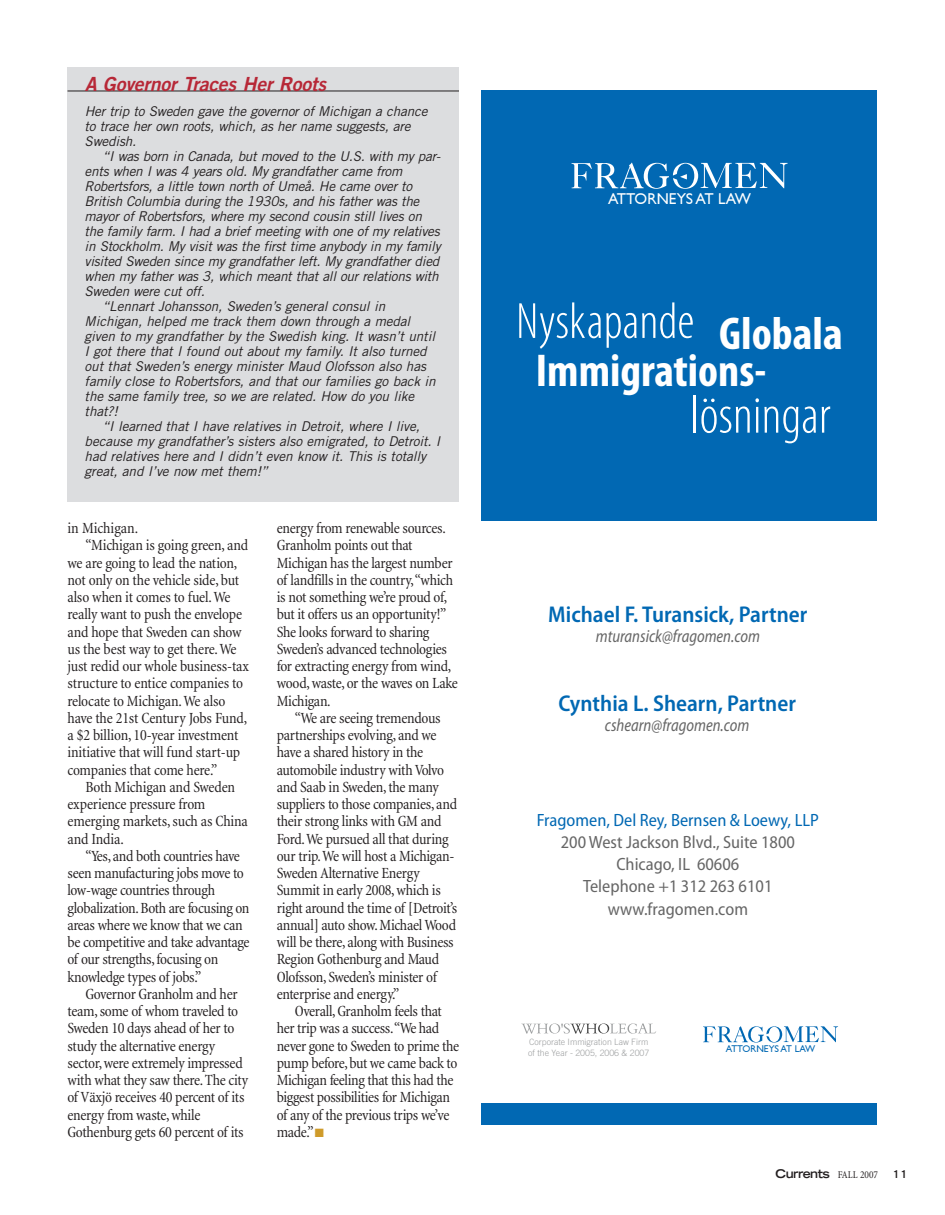
<style>
.page{position:relative;width:945px;height:1215px;background:#fff}
.page>*{position:absolute;margin:0;border:0;box-sizing:border-box;transform-origin:0 0}
.t1{font:53.7px "Myriad Pro Light Cond+EHTUVR";color:#fff}
.t2{font:51.3px "Myriad Pro Light Cond+EHTUVR";color:#fff}
.t3{font:46.2px "Myriad Pro Bold Cond+TKLQSG";color:#fff}
.t4{font:22.95px "Myriad Pro Semibold Semi Cn+SMYSZW";color:#0168b3}
.t5{font:italic 19.5px "Trade Gothic Bold Two";color:#b72837}
.t6{font:17.85px/22.2px "Myriad Pro Semi Cn+TEEOZA";color:#666;text-align:center}
.t7{font:17.85px "Myriad Pro Semi Cn It+BYWWYV";color:#666;scale:.9 1}
.t8{font:17.85px "Myriad Pro Semi Cn+TEEOZA";color:#0168b3}
.t9{font:condensed 15.75px/17.2px "Minion";letter-spacing:-.02em;color:#231f20}
.t10{font:condensed 15.75px "Minion";color:#231f20}
.t11{font:15.6px "Gill Sans+T42+ADUHOM";color:#fff}
.t12{font:italic 13.5px/15px "Trade Gothic";color:#231f20}
.t13{font:700 expanded 12px "Trade Gothic LH";letter-spacing:-.045em;color:#231f20}
.t14{font:700 expanded 10.5px "Trade Gothic LH";color:#231f20}
.t15{font:9.75px "Gill Sans+T42+ADUHOM";color:#0168b3}
.t16{font:8.7px/10.5px "Trade Gothic LT Std Light+ZZTYXX";color:#9d9fa0}
.s1{color:#cf9b2a}
.s2{font-family:"Minion";font-weight:400;font-stretch:condensed;font-size:10.5px}
</style>
<div class="page">
<div style="left:482px;top:90px;width:395px;height:430px;background:#0168b3"></div>
<div style="left:482px;top:1103px;width:395px;height:22px;background:#0168b3"></div>
<svg style="left:521px;top:1023px;width:135px;height:11px"></svg>
<svg style="left:572px;top:162px;width:216px;height:27px"></svg>
<svg style="left:703px;top:1026px;width:135px;height:17px"></svg>
<div style="left:68px;top:68px;width:391px;height:434px;background:#dcdddf"></div>
<hr style="left:68px;top:91px;width:391px;height:1px;background:#231f20">
<p class="t5" style="left:85px;top:77px;width:247px">A Governor Traces Her Roots</p>
<p class="t12" style="left:85px;top:105px;width:347px">Her trip to Sweden gave the governor of Michigan a chance to trace her own roots, which, as her name suggests, are<br>Swedish.</p>
<p class="t12" style="left:103px;top:150px;width:342px">“I was born in Canada, but moved to the U.S. with my par-</p>
<p class="t12" style="left:85px;top:165px;width:322px">ents when I was 4 years old. My grandfather came from</p>
<p class="t12" style="left:85px;top:180px;width:332px">Robertsfors, a little town north of Umeå. He came over to</p>
<p class="t12" style="left:85px;top:195px;width:339px">British Columbia during the 1930s, and his father was the</p>
<p class="t12" style="left:85px;top:210px;width:341px">mayor of Robertsfors, where my second cousin still lives on</p>
<p class="t12" style="left:85px;top:225px;width:359px">the family farm. I had a brief meeting with one of my relatives</p>
<p class="t12" style="left:85px;top:240px;width:360px">in Stockholm. My visit was the first time anybody in my family</p>
<p class="t12" style="left:85px;top:255px;width:359px">visited Sweden since my grandfather left. My grandfather died</p>
<p class="t12" style="left:85px;top:270px;width:358px">when my father was 3, which meant that all our relations with</p>
<p class="t12" style="left:85px;top:285px;width:124px">Sweden were cut off.</p>
<p class="t12" style="left:103px;top:300px;width:287px">“Lennart Johansson, Sweden’s general consul in</p>
<p class="t12" style="left:85px;top:315px;width:330px">Michigan, helped me track them down through a medal</p>
<p class="t12" style="left:85px;top:330px;width:355px">given to my grandfather by the Swedish king. It wasn’t until</p>
<p class="t12" style="left:85px;top:345px;width:346px">I got there that I found out about my family. It also turned</p>
<p class="t12" style="left:85px;top:360px;width:346px">out that Sweden’s energy minister Maud Olofsson also has</p>
<p class="t12" style="left:85px;top:375px;width:355px">family close to Robertsfors, and that our families go back in</p>
<p class="t12" style="left:85px;top:390px;width:334px">the same family tree, so we are related. How do you like</p>
<p class="t12" style="left:85px;top:405px;width:38px">that?!</p>
<p class="t12" style="left:103px;top:420px;width:321px">“I learned that I have relatives in Detroit, where I live,</p>
<p class="t12" style="left:85px;top:435px;width:360px">because my grandfather’s sisters also emigrated, to Detroit. I</p>
<p class="t12" style="left:85px;top:450px;width:346px">had relatives here and I didn’t even know it. This is totally</p>
<p class="t12" style="left:85px;top:465px;width:188px">great, and I’ve now met them!”</p>
<p class="t10" style="left:68px;top:522px;width:72px">in Michigan.</p>
<p class="t9" style="left:86px;top:538px;width:164px">“Michigan is going green, and</p>
<p class="t9" style="left:68px;top:556px;width:171px">we are going to lead the nation,</p>
<p class="t9" style="left:68px;top:573px;width:173px">not only on the vehicle side, but</p>
<p class="t9" style="left:68px;top:590px;width:164px">also when it comes to fuel. We</p>
<p class="t9" style="left:68px;top:607px;width:176px">really want to push the envelope</p>
<p class="t9" style="left:68px;top:625px;width:176px">and hope that Sweden can show</p>
<p class="t9" style="left:68px;top:642px;width:171px">us the best way to get there. We</p>
<p class="t9" style="left:68px;top:659px;width:183px">just redid our whole business-tax</p>
<p class="t9" style="left:68px;top:676px;width:177px">structure to entice companies to</p>
<p class="t9" style="left:68px;top:694px;width:159px">relocate to Michigan. We also</p>
<p class="t9" style="left:68px;top:711px;width:181px">have the 21st Century Jobs Fund,</p>
<p class="t9" style="left:68px;top:728px;width:172px">a $2 billion, 10-year investment</p>
<p class="t9" style="left:68px;top:745px;width:174px">initiative that will fund start-up</p>
<p class="t9" style="left:68px;top:763px;width:151px">companies that come here.”</p>
<p class="t9" style="left:86px;top:780px;width:151px">Both Michigan and Sweden</p>
<p class="t9" style="left:68px;top:797px;width:139px">experience pressure from</p>
<p class="t9" style="left:68px;top:814px;width:182px">emerging markets, such as China</p>
<p class="t9" style="left:68px;top:832px;width:58px">and India.</p>
<p class="t9" style="left:86px;top:849px;width:156px">“Yes, and both countries have</p>
<p class="t9" style="left:68px;top:866px;width:178px">seen manufacturing jobs move to</p>
<p class="t9" style="left:68px;top:883px;width:149px">low-wage countries through</p>
<p class="t9" style="left:68px;top:901px;width:183px">globalization. Both are focusing on</p>
<p class="t9" style="left:68px;top:918px;width:177px">areas where we know that we can</p>
<p class="t9" style="left:68px;top:935px;width:183px">be competitive and take advantage</p>
<p class="t9" style="left:68px;top:952px;width:152px">of our strengths, focusing on</p>
<p class="t9" style="left:68px;top:970px;width:135px">knowledge types of jobs.”</p>
<p class="t9" style="left:86px;top:987px;width:154px">Governor Granholm and her</p>
<p class="t9" style="left:68px;top:1004px;width:172px">team, some of whom traveled to</p>
<p class="t9" style="left:68px;top:1021px;width:168px">Sweden 10 days ahead of her to</p>
<p class="t9" style="left:68px;top:1039px;width:149px">study the alternative energy</p>
<p class="t9" style="left:68px;top:1056px;width:177px">sector, were extremely impressed</p>
<p class="t9" style="left:68px;top:1073px;width:182px">with what they saw there. The city</p>
<p class="t9" style="left:68px;top:1090px;width:179px">of Växjö receives 40 percent of its</p>
<p class="t9" style="left:68px;top:1108px;width:134px">energy from waste, while</p>
<p class="t9" style="left:68px;top:1125px;width:178px">Gothenburg gets 60 percent of its</p>
<p class="t9" style="left:277px;top:521px;width:183px">energy from renewable sources.<br>Granholm points out that<br>Michigan has the largest number of landfills in the country, “which is not something we’re proud of, but it offers us an opportunity!”<br>She looks forward to sharing<br>Sweden’s advanced technologies for extracting energy from wind, wood, waste, or the waves on Lake<br>Michigan.</p>
<p class="t9" style="left:277px;top:711px;width:182px;text-indent:18px">“We are seeing tremendous partnerships evolving, and we have a shared history in the automobile industry with Volvo and Saab in Sweden, the many suppliers to those companies, and their strong links with GM and<br>Ford. We pursued all that during our trip. We will host a Michigan-<br>Sweden Alternative Energy<br>Summit in early 2008, which is right around the time of [Detroit’s annual] auto show. Michael Wood will be there, along with Business<br>Region Gothenburg and Maud<br>Olofsson, Sweden’s minister of enterprise and energy.”</p>
<p class="t9" style="left:277px;top:1004px;width:184px;text-indent:18px">Overall, Granholm feels that her trip was a success.“We had never gone to Sweden to prime the pump before, but we came back to<br>Michigan feeling that this had the biggest possibilities for Michigan of any of the previous trips we’ve made.” <span class="s1">■</span></p>
<p class="t11" style="left:608px;top:193px;width:145px">ATTORNEYS AT LAW</p>
<h2 class="t2" style="left:516px;top:303px;width:328px">Nyskapande <sub>Globala</sub></h2>
<h3 class="t3" style="left:536px;top:343px;width:232px">Immigrations-</h3>
<h1 class="t1" style="left:690px;top:396px;width:142px">lösningar</h1>
<h3 class="t4" style="left:548px;top:600px;width:261px">Michael F. Turansick, Partner</h3>
<p class="t7" style="left:596px;top:625px;width:184px">mturansick@fragomen.com</p>
<h3 class="t4" style="left:558px;top:690px;width:239px">Cynthia L. Shearn, Partner</h3>
<p class="t7" style="left:605px;top:715px;width:162px">cshearn@fragomen.com</p>
<p class="t8" style="left:537px;top:813px;width:284px">Fragomen, Del Rey, Bernsen &amp; Loewy, LLP</p>
<p class="t6" style="left:561px;top:832px;width:236px">200 West Jackson Blvd., Suite 1800<br>Chicago, IL 60606<br>Telephone +1 312 263 6101 www.fragomen.com</p>
<p class="t16" style="left:528px;top:1037px;width:123px">Corporate Immigration Law Firm of the Year - 2005, 2006 &amp; 2007</p>
<p class="t15" style="left:726px;top:1045px;width:91px">ATTORNEYS AT LAW</p>
<p class="t13" style="left:776px;top:1169px;width:104px">Currents <span class="s2">FALL 2007</span></p>
<p class="t14" style="left:892px;top:1170px;width:17px">11</p>
</div>
